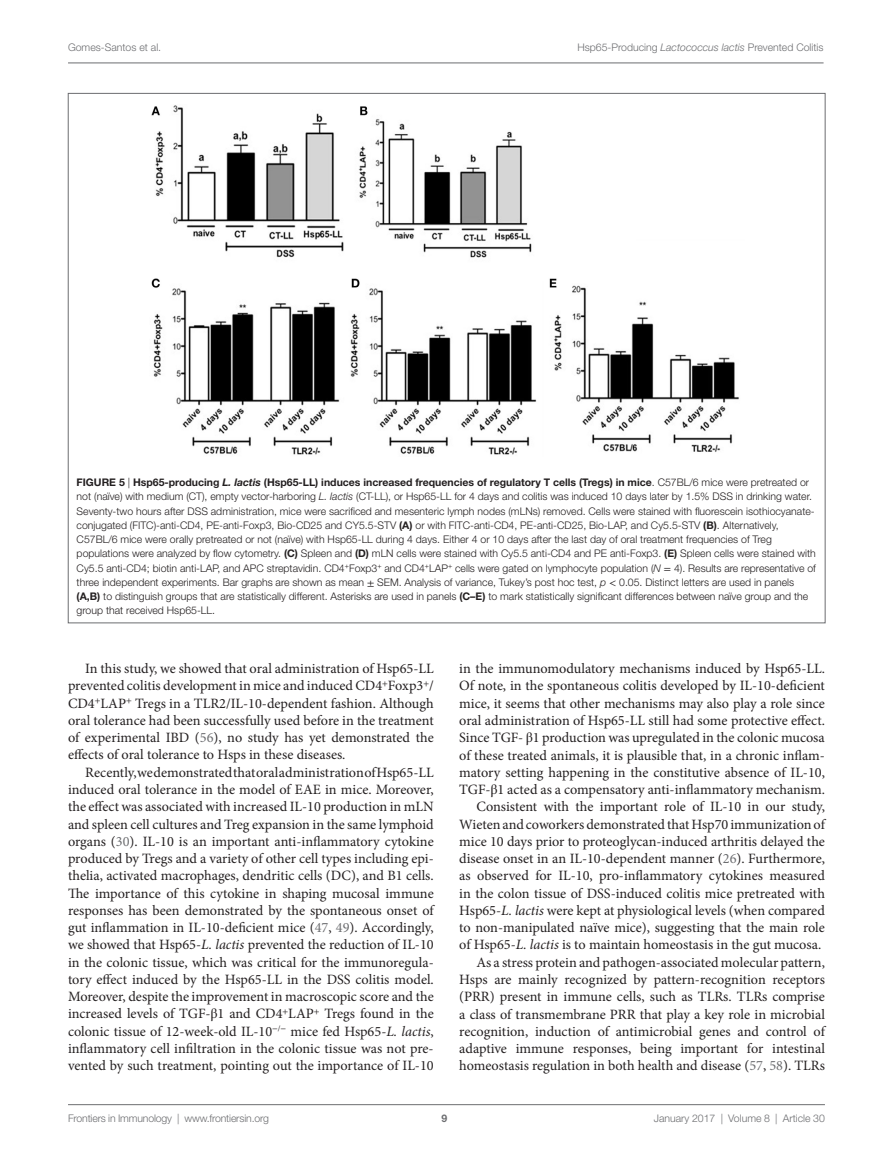
<style>
.page{position:relative;width:893px;height:1170px;background:#fff}
.page>*{position:absolute;margin:0;border:0;box-sizing:border-box;transform-origin:0 0}
.t1{font:14.25px/17.2px "Minion Pro";color:#231f20;text-align:justify}
.t2{font:300 10.5px/14.2px "Helvetica Neue LT Std";color:#231f20}
.t3{font:300 10.5px "Helvetica Neue LT Std";color:#6c6d70}
.t4{font:700 10.5px "Helvetica Neue LT Std";color:#6c6d70}
.s1{font-style:italic}
.s2{font-weight:700}
.s3{font-weight:700;font-style:italic}
.s4{font-family:"STIX General";font-weight:400}
.s5{color:#6c6d70}
.s6{font-family:"STIX General"}
</style>
<div class="page">
<img style="left:151px;top:105px;width:588px;height:350px">
<hr style="left:68px;top:1104px;width:757px;height:1px;background:#6c6d70">
<hr style="left:68px;top:63px;width:755px;height:1px;background:#6c6d70">
<p class="t3" style="left:68px;top:41px;width:95px">Gomes-Santos et al.</p>
<p class="t3" style="left:577px;top:41px;width:248px">Hsp65-Producing <span class="s1">Lactococcus lactis</span> Prevented Colitis</p>
<p class="t2" style="left:77px;top:475px;width:741px"><span class="s2">Figure 5</span> | <span class="s2">Hsp65-producing</span> <span class="s3">L. lactis</span> <span class="s2">(Hsp65-LL) induces increased frequencies of regulatory T cells (Tregs) in mice</span>. C57BL/6 mice were pretreated or not (naïve) with medium (CT), empty vector-harboring <span class="s1">L. lactis</span> (CT-LL), or Hsp65-LL for 4 days and colitis was induced 10 days later by 1.5% DSS in drinking water.<br>Seventy-two hours after DSS administration, mice were sacrificed and mesenteric lymph nodes (mLNs) removed. Cells were stained with fluorescein isothiocyanate&shy;conjugated (FITC)-anti-CD4, PE-anti-Foxp3, Bio-CD25 and CY5.5-STV <span class="s2">(A)</span> or with FITC-anti-CD4, PE-anti-CD25, Bio-LAP, and Cy5.5-STV <span class="s2">(B)</span>. Alternatively, C57BL/6 mice were orally pretreated or not (naïve) with Hsp65-LL during 4 days. Either 4 or 10 days after the last day of oral treatment frequencies of Treg populations were analyzed by flow cytometry. <span class="s2">(C)</span> Spleen and <span class="s2">(D)</span> mLN cells were stained with Cy5.5 anti-CD4 and PE anti-Foxp3. <span class="s2">(E)</span> Spleen cells were stained with Cy5.5 anti-CD4; biotin anti-LAP, and APC streptavidin. CD4<sup>+</sup>Foxp3<sup>+</sup> and CD4<sup>+</sup>LAP<sup>+</sup> cells were gated on lymphocyte population (<span class="s1">N</span> <span class="s4">=</span> 4). Results are representative of three independent experiments. Bar graphs are shown as mean <span class="s4">±</span> SEM. Analysis of variance, Tukey’s post hoc test, <span class="s1">p</span> <span class="s4">&lt;</span> 0.05. Distinct letters are used in panels <span class="s2">(A,B)</span> to distinguish groups that are statistically different. Asterisks are used in panels <span class="s2">(C–E)</span> to mark statistically significant differences between naïve group and the group that received Hsp65-LL.</p>
<p class="t1" style="left:68px;top:660px;width:367px;text-indent:17px">In this study, we showed that oral administration of Hsp65-LL prevented colitis development in mice and induced CD4<sup>+</sup>Foxp3<sup>+</sup>/ CD4<sup>+</sup>LAP<sup>+</sup> Tregs in a TLR2/IL-10-dependent fashion. Although oral tolerance had been successfully used before in the treatment of experimental IBD (<span class="s5">56</span>), no study has yet demonstrated the effects of oral tolerance to Hsps in these diseases.</p>
<p class="t1" style="left:68px;top:763px;width:367px;text-indent:17px">Recently, we demonstrated that oral administration of Hsp65-LL induced oral tolerance in the model of EAE in mice. Moreover, the effect was associated with increased IL-10 production in mLN and spleen cell cultures and Treg expansion in the same lymphoid organs (<span class="s5">30</span>). IL-10 is an important anti-inflammatory cytokine produced by Tregs and a variety of other cell types including epi&shy;thelia, activated macrophages, dendritic cells (DC), and B1 cells.<br>The importance of this cytokine in shaping mucosal immune responses has been demonstrated by the spontaneous onset of gut inflammation in IL-10-deficient mice (<span class="s5">47</span>, <span class="s5">49</span>). Accordingly, we showed that Hsp65-<span class="s1">L. lactis</span> prevented the reduction of IL-10 in the colonic tissue, which was critical for the immunoregula&shy;tory effect induced by the Hsp65-LL in the DSS colitis model.<br>Moreover, despite the improvement in macroscopic score and the increased levels of TGF-<span class="s6">β</span>1 and CD4<sup>+</sup>LAP<sup>+</sup> Tregs found in the colonic tissue of 12-week-old IL-10<sup>−</sup><sup>/</sup><sup>−</sup> mice fed Hsp65-<span class="s1">L. lactis</span>, inflammatory cell infiltration in the colonic tissue was not pre&shy;vented by such treatment, pointing out the importance of IL-10</p>
<p class="t1" style="left:459px;top:660px;width:367px;text-align:right">in the immunomodulatory mechanisms induced by Hsp65-LL.<br>Of note, in the spontaneous colitis developed by IL-10-deficient mice, it seems that other mechanisms may also play a role since oral administration of Hsp65-LL still had some protective effect.<br>Since TGF- <span class="s6">β</span>1 production was upregulated in the colonic mucosa of these treated animals, it is plausible that, in a chronic inflam&shy;matory setting happening in the constitutive absence of IL-10, TGF-<span class="s6">β</span>1 acted as a compensatory anti-inflammatory mechanism.<br>Consistent with the important role of IL-10 in our study, Wieten and coworkers demonstrated that Hsp70 immunization of mice 10 days prior to proteoglycan-induced arthritis delayed the disease onset in an IL-10-dependent manner (<span class="s5">26</span>). Furthermore, as observed for IL-10, pro-inflammatory cytokines measured in the colon tissue of DSS-induced colitis mice pretreated with Hsp65-<span class="s1">L. lactis</span> were kept at physiological levels (when compared to non-manipulated naïve mice), suggesting that the main role of Hsp65-<span class="s1">L. lactis</span> is to maintain homeostasis in the gut mucosa.<br>As a stress protein and pathogen-associated molecular pattern, Hsps are mainly recognized by pattern-recognition receptors (PRR) present in immune cells, such as TLRs. TLRs comprise a class of transmembrane PRR that play a key role in microbial recognition, induction of antimicrobial genes and control of adaptive immune responses, being important for intestinal homeostasis regulation in both health and disease (<span class="s5">57</span>, <span class="s5">58</span>). TLRs</p>
<p class="t3" style="left:68px;top:1111px;width:203px">Frontiers in Immunology | www.frontiersin.org</p>
<p class="t3" style="left:654px;top:1111px;width:173px">January 2017 | Volume 8 | Article 30</p>
<p class="t4" style="left:441px;top:1111px;width:7px">9</p>
</div>
